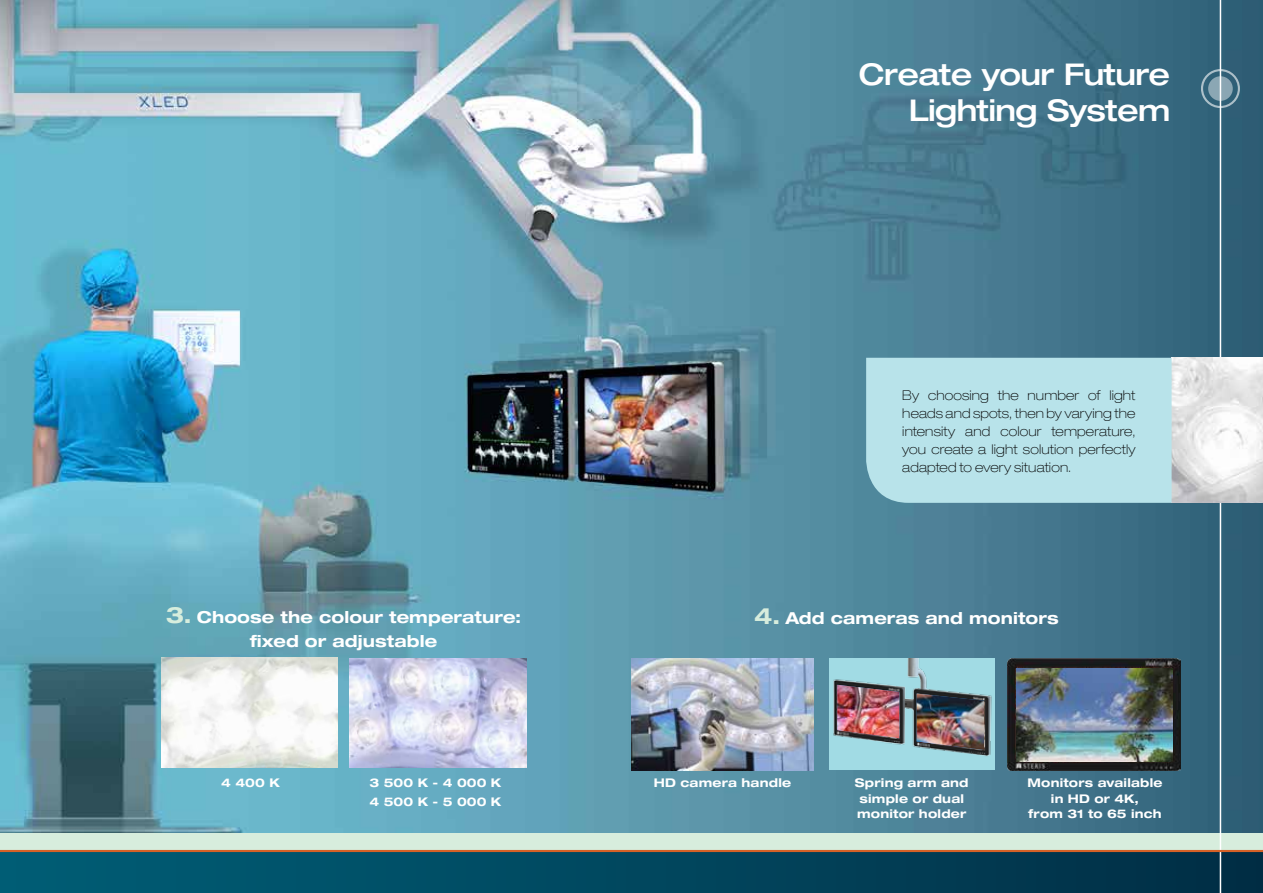
<style>
.page{position:relative;width:1263px;height:893px;background:#fff}
.page>*{position:absolute;margin:0;border:0;box-sizing:border-box;transform-origin:0 0}
.t1{font:500 expanded 30px/36px "Helvetica Neue LT";letter-spacing:-.02em;color:#fff;text-align:right}
.t2{font:700 expanded 16.5px/24px "Helvetica Neue LT";letter-spacing:.005em;color:#fff;text-align:center}
.t3{font:100 expanded 13.5px/18px "Helvetica Neue LT";letter-spacing:.01em;color:#000;text-align:justify}
.t4{font:700 expanded 12px/15.5px "Helvetica Neue LT";letter-spacing:.02em;color:#fff;text-align:center}
.s1{font-size:22.5px;color:#d7eddd}
</style>
<div class="page">
<img style="left:0;top:0;width:1263px;height:833px">
<div style="left:0;top:850px;width:1263px;height:43px;background:linear-gradient(to right,#005f76,#022e45)"></div>
<img style="left:1008px;top:659px;width:173px;height:111px">
<img style="left:631px;top:659px;width:183px;height:111px">
<div style="left:0;top:833px;width:1263px;height:17px;background:#d7eddd"></div>
<img style="left:829px;top:659px;width:165px;height:111px">
<img style="left:837px;top:685px;width:62px;height:53px">
<img style="left:917px;top:693px;width:67px;height:57px">
<img style="left:161px;top:657px;width:176px;height:110px">
<img style="left:350px;top:658px;width:176px;height:109px">
<hr style="left:1220px;top:0;width:1px;height:893px;background:#fff">
<img style="left:1171px;top:358px;width:92px;height:145px">
<div style="left:866px;top:358px;width:305px;height:145px;background:#b8e3ea"></div>
<hr style="left:0;top:850px;width:1263px;height:2px;background:#d56127">
<svg style="left:1208px;top:76px;width:25px;height:25px"></svg>
<div style="left:1201px;top:69px;width:39px;height:39px;border:2px solid #fff;border-radius:50%"></div>
<img style="left:1016px;top:668px;width:156px;height:93px">
<h1 class="t1" style="left:859px;top:56px;width:313px">Create your Future<br>Lighting System</h1>
<p class="t3" style="left:902px;top:386px;width:235px">By choosing the number of light heads and spots, then by varying the intensity and colour temperature, you create a light solution perfectly adapted to every situation.</p>
<p class="t2" style="left:166px;top:605px;width:357px"><span class="s1">3.</span> Choose the colour temperature: fixed or adjustable</p>
<p class="t2" style="left:754px;top:605px;width:306px"><span class="s1">4.</span> Add cameras and monitors</p>
<p class="t4" style="left:221px;top:775px;width:60px">4 400 K</p>
<p class="t4" style="left:370px;top:775px;width:133px">3 500 K - 4 000 K</p>
<p class="t4" style="left:654px;top:775px;width:139px">HD camera handle</p>
<p class="t4" style="left:370px;top:793px;width:133px">4 500 K - 5 000 K</p>
<p class="t4" style="left:855px;top:775px;width:115px;text-align:left">Spring arm and simple or dual monitor holder</p>
<p class="t4" style="left:1027px;top:775px;width:136px">Monitors available in HD or 4K,<br>from 31 to 65 inch</p>
</div>
